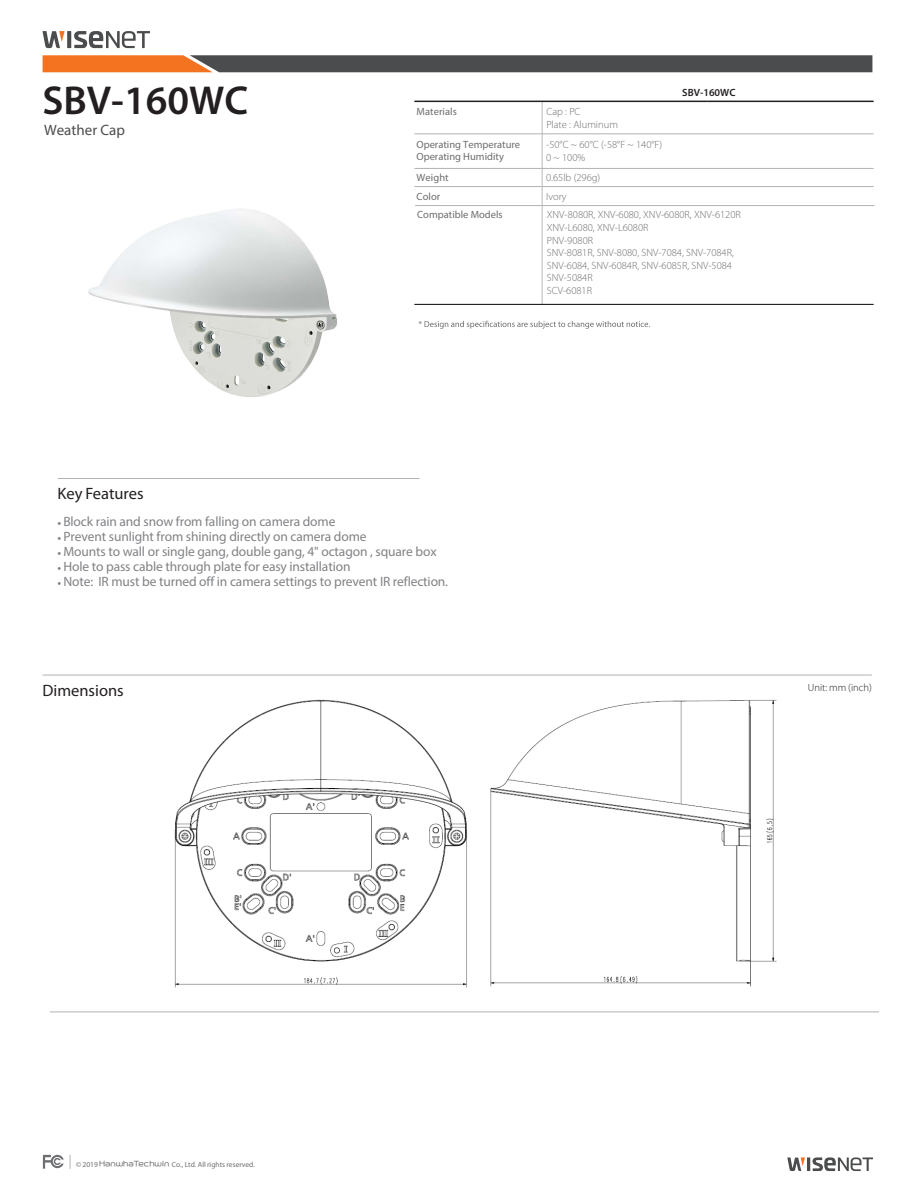
<style>
.page{position:relative;width:915px;height:1191px;background:#fff}
.page>*{position:absolute;margin:0;border:0;box-sizing:border-box;transform-origin:0 0}
.t1{font:600 40.5px "Myriad Pro";color:#231f20}
.t2{font:16.5px "Myriad Pro";color:#231f20}
.t3{font:15px "Myriad Pro";color:#4b4c4d}
.t4{font:13.5px "Myriad Pro";letter-spacing:-.01em;color:#808285}
.t5{font:300 10.5px/12.6px "Myriad Pro";color:#6c6d70}
.t6{font:10.5px/12.6px "Myriad Pro";color:#6c6d70}
.t7{font:300 10.5px "Myriad Pro";color:#231f20}
.t8{font:600 10.5px "Myriad Pro";color:#231f20}
.t9{font:7.5px "Myriad Pro";color:#6d6e71}
.s1{font-family:"Hanwha L"}
</style>
<div class="page">
<hr style="left:541px;top:101px;width:1px;height:203px;background:#b2b3b7">
<svg style="left:806px;top:1157px;width:4px;height:14px"></svg>
<svg style="left:812px;top:1157px;width:60px;height:14px"></svg>
<svg style="left:787px;top:1157px;width:17px;height:14px"></svg>
<svg style="left:43px;top:55px;width:829px;height:17px;background:#6e5749"></svg>
<svg style="left:67px;top:31px;width:4px;height:17px"></svg>
<svg style="left:74px;top:31px;width:76px;height:17px"></svg>
<svg style="left:42px;top:31px;width:23px;height:17px"></svg>
<hr style="left:414px;top:101px;width:127px;height:1px;background:#231f20">
<hr style="left:541px;top:101px;width:166px;height:1px;background:#231f20">
<hr style="left:707px;top:101px;width:166px;height:1px;background:#231f20">
<hr style="left:414px;top:134px;width:459px;height:1px;background:#b2b3b7">
<hr style="left:414px;top:186px;width:459px;height:1px;background:#b2b3b7">
<hr style="left:414px;top:168px;width:459px;height:1px;background:#b2b3b7">
<hr style="left:414px;top:304px;width:459px;height:1px;background:#040503">
<svg style="left:418px;top:321px;width:231px;height:8px"></svg>
<hr style="left:43px;top:674px;width:828px;height:1px;background:#b2b3b7">
<svg style="left:70px;top:1154px;width:1px;height:14px"></svg>
<svg style="left:43px;top:1154px;width:21px;height:14px"></svg>
<hr style="left:58px;top:478px;width:361px;height:1px;background:#b2b3b7">
<hr style="left:50px;top:1011px;width:828px;height:1px;background:#b2b3b7">
<img style="left:88px;top:208px;width:249px;height:189px">
<img style="left:174px;top:699px;width:603px;height:289px">
<hr style="left:415px;top:205px;width:459px;height:1px;background:#b2b3b7">
<h1 class="t1" style="left:43px;top:74px;width:207px">SBV-160WC</h1>
<p class="t3" style="left:44px;top:121px;width:82px">Weather Cap</p>
<p class="t2" style="left:58px;top:483px;width:88px">Key Features</p>
<p class="t6" style="left:416px;top:105px;width:42px">Materials</p>
<p class="t5" style="left:546px;top:105px;width:73px">Cap : PC<br>Plate : Aluminum</p>
<p class="t6" style="left:416px;top:138px;width:105px">Operating Temperature<br>Operating Humidity</p>
<p class="t5" style="left:546px;top:138px;width:117px">-50°C ~ 60°C (-58°F ~ 140°F)<br>0 ~ 100%</p>
<p class="t6" style="left:416px;top:190px;width:25px">Color</p>
<p class="t5" style="left:546px;top:190px;width:22px">Ivory</p>
<p class="t6" style="left:416px;top:171px;width:34px">Weight</p>
<p class="t5" style="left:546px;top:171px;width:56px">0.65lb (296g)</p>
<p class="t8" style="left:682px;top:86px;width:55px">SBV-160WC</p>
<p class="t6" style="left:417px;top:208px;width:87px">Compatible Models</p>
<p class="t5" style="left:546px;top:209px;width:195px">XNV-8080R, XNV-6080, XNV-6080R, XNV-6120R<br>XNV-L6080, XNV-L6080R<br>PNV-9080R<br>SNV-8081R, SNV-8080, SNV-7084, SNV-7084R,<br>SNV-6084, SNV-6084R, SNV-6085R, SNV-5084<br>SNV-5084R<br>SCV-6081R</p>
<p class="t4" style="left:58px;top:513px;width:279px">• Block rain and snow from falling on camera dome</p>
<p class="t4" style="left:58px;top:528px;width:310px">• Prevent sunlight from shining directly on camera dome</p>
<p class="t4" style="left:58px;top:543px;width:380px">• Mounts to wall or single gang, double gang, 4" octagon , square box</p>
<p class="t4" style="left:58px;top:558px;width:294px">• Hole to pass cable through plate for easy installation</p>
<p class="t4" style="left:58px;top:573px;width:392px">• Note: IR must be turned off in camera settings to prevent IR reflection.</p>
<p class="t2" style="left:43px;top:680px;width:83px">Dimensions</p>
<p class="t7" style="left:807px;top:681px;width:66px">Unit: mm (inch)</p>
<p class="t9" style="left:76px;top:1159px;width:180px">© 2019 <span class="s1">Hanwha Techwin</span> Co., Ltd. All rights reserved.</p>
</div>
